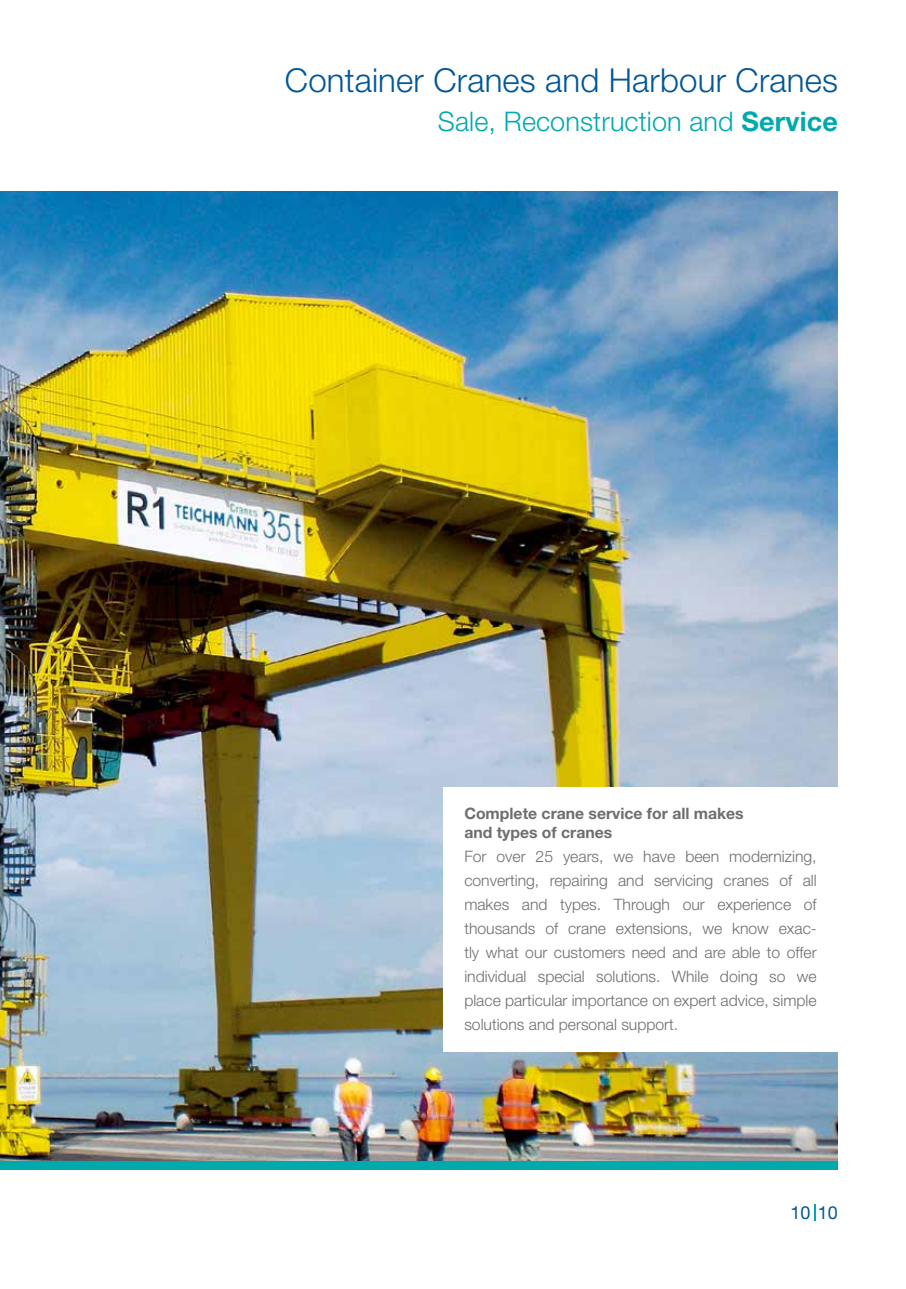
<style>
.page{position:relative;width:906px;height:1289px;background:#fff}
.page>*{position:absolute;margin:0;border:0;box-sizing:border-box;transform-origin:0 0}
.t1{font:300 33px "Helvetica Neue LT Std";letter-spacing:.005em;color:#005799}
.t2{font:300 27px "Helvetica Neue LT Std";letter-spacing:.005em;color:#00a9ac}
.t3{font:18px "Helvetica Neue LT Std";color:#005799}
.t4{font:300 15.75px/24px "Helvetica Neue LT Std";color:#6e6e6e;text-align:justify}
.t5{font:700 15.75px/18.9px "Helvetica Neue LT Std";color:#6e6e6e}
.s1{font-weight:700}
</style>
<div class="page">
<img style="left:0;top:191px;width:838px;height:970px">
<div style="left:443px;top:786px;width:400px;height:265px;background:#fff"></div>
<svg style="left:814px;top:1204px;width:1px;height:16px"></svg>
<div style="left:0;top:1161px;width:838px;height:8px;background:#00a9ac"></div>
<h1 class="t1" style="left:285px;top:60px;width:554px">Container Cranes and Harbour Cranes</h1>
<h2 class="t2" style="left:438px;top:104px;width:401px">Sale, Reconstruction and <span class="s1">Service</span></h2>
<p class="t5" style="left:464px;top:803px;width:281px">Complete crane service for all makes and types of cranes</p>
<p class="t4" style="left:464px;top:844px;width:354px">For over 25 years, we have been modernizing, converting, repairing and servicing cranes of all makes and types. Through our experience of thousands of crane extensions, we know exac&shy;tly what our customers need and are able to offer individual special solutions. While doing so we place particular importance on expert advice, simple solutions and personal support.</p>
<p class="t3" style="left:790px;top:1201px;width:49px">10 10</p>
</div>
